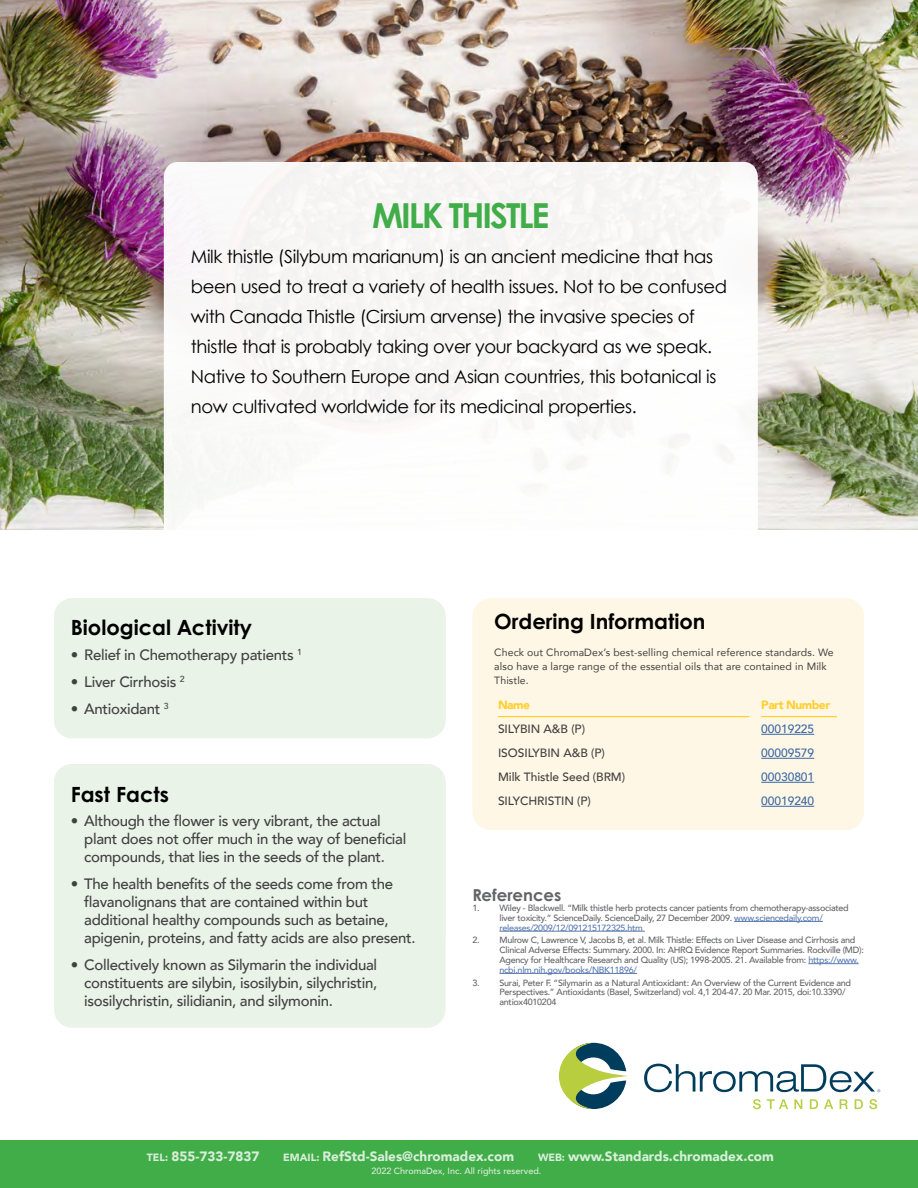
<style>
.page{position:relative;width:918px;height:1188px;background:#fff}
.page>*{position:absolute;margin:0;border:0;box-sizing:border-box;transform-origin:0 0}
.t1{font:700 34.5px "Century Gothic Pro";letter-spacing:-.06em;color:#41ad49}
.t2{font:700 21px "Century Gothic Pro";color:#000}
.t3{font:18px/30px "Century Gothic";letter-spacing:-.02em;color:#000}
.t4{font:700 16.5px "Century Gothic Pro";color:#636466}
.t5{font:500 15px/18px "Avenir";letter-spacing:-.02em;color:#414042}
.t6{font:900 13.5px "Avenir";color:#fff}
.t7{font:500 12px "Avenir";letter-spacing:-.005em;color:#414042}
.t8{font:500 12px "Avenir";letter-spacing:-.005em;color:#3a68a5}
.t9{font:900 12px "Avenir";letter-spacing:-.04em;color:#ffcf31}
.t10{font:10.5px/13.5px "Avenir";letter-spacing:.01em;color:#414042}
.t11{font:500 9px/9.8px "Avenir";letter-spacing:-.03em;color:#636466}
.t12{font:500 9px "Avenir";color:#fff}
.s1{color:#5879b0}
.s2{font-size:10.5px}
</style>
<div class="page">
<div style="left:0;top:1140px;width:918px;height:48px;background:#41ad49"></div>
<img style="left:0;top:0;width:918px;height:530px">
<div style="left:54px;top:764px;width:392px;height:264px;background:#eaf3e7;border-radius:18px"></div>
<div style="left:472px;top:598px;width:392px;height:232px;background:#fff7e5;border-radius:18px"></div>
<hr style="left:498px;top:716px;width:251px;height:1px;background:#ffcf31">
<hr style="left:761px;top:716px;width:76px;height:1px;background:#ffcf31">
<hr style="left:761px;top:734px;width:53px;height:1px;background:#3a68a5">
<hr style="left:761px;top:758px;width:53px;height:1px;background:#3a68a5">
<hr style="left:761px;top:782px;width:53px;height:1px;background:#3a68a5">
<hr style="left:761px;top:806px;width:53px;height:1px;background:#3a68a5">
<svg style="left:164px;top:162px;width:594px;height:368px"></svg>
<hr style="left:734px;top:921px;width:89px;height:1px;background:#5879b0">
<hr style="left:500px;top:931px;width:145px;height:1px;background:#5879b0">
<hr style="left:808px;top:963px;width:51px;height:1px;background:#5879b0">
<hr style="left:500px;top:973px;width:137px;height:1px;background:#5879b0">
<svg style="left:559px;top:1043px;width:69px;height:66px"></svg>
<svg style="left:644px;top:1064px;width:236px;height:28px"></svg>
<svg style="left:753px;top:1099px;width:8px;height:10px"></svg>
<svg style="left:767px;top:1099px;width:21px;height:10px"></svg>
<svg style="left:794px;top:1099px;width:8px;height:10px"></svg>
<svg style="left:810px;top:1099px;width:8px;height:10px"></svg>
<svg style="left:824px;top:1099px;width:9px;height:10px"></svg>
<svg style="left:840px;top:1099px;width:8px;height:10px"></svg>
<svg style="left:855px;top:1099px;width:8px;height:10px"></svg>
<svg style="left:869px;top:1099px;width:8px;height:10px"></svg>
<div style="left:54px;top:598px;width:392px;height:140px;background:#eaf3e7"></div>
<h1 class="t1" style="left:372px;top:194px;width:179px">MILK THISTLE</h1>
<p class="t3" style="left:191px;top:241px;width:538px">Milk thistle (Silybum marianum) is an ancient medicine that has been used to treat a variety of health issues. Not to be confused with Canada Thistle (Cirsium arvense) the invasive species of thistle that is probably taking over your backyard as we speak.<br>Native to Southern Europe and Asian countries, this botanical is now cultivated worldwide for its medicinal properties.</p>
<h2 class="t2" style="left:71px;top:615px;width:183px">Biological Activity</h2>
<h3 class="t5" style="left:71px;top:645px;width:233px">• Relief in Chemotherapy patients <sup>1</sup></h3>
<h3 class="t5" style="left:71px;top:672px;width:116px">• Liver Cirrhosis <sup>2</sup></h3>
<h3 class="t5" style="left:71px;top:698px;width:100px">• Antioxidant <sup>3</sup></h3>
<h2 class="t2" style="left:71px;top:781px;width:100px">Fast Facts</h2>
<h3 class="t5" style="left:84px;top:811px;width:324px;text-indent:-14px">• Although the flower is very vibrant, the actual plant does not offer much in the way of beneficial compounds, that lies in the seeds of the plant.</h3>
<h3 class="t5" style="left:84px;top:874px;width:333px;text-indent:-14px">• The health benefits of the seeds come from the flavanolignans that are contained within but additional healthy compounds such as betaine, apigenin, proteins, and fatty acids are also present.</h3>
<h3 class="t5" style="left:84px;top:955px;width:294px;text-align:justify;text-indent:-14px">• Collectively known as Silymarin the individual constituents are silybin, isosilybin, silychristin, isosilychristin, silidianin, and silymonin.</h3>
<h2 class="t2" style="left:494px;top:609px;width:213px">Ordering Information</h2>
<p class="t10" style="left:494px;top:646px;width:341px">Check out ChromaDex’s best-selling chemical reference standards. We also have a large range of the essential oils that are contained in Milk<br>Thistle.</p>
<h3 class="t9" style="left:498px;top:695px;width:34px">Name</h3>
<h3 class="t9" style="left:761px;top:695px;width:70px">Part Number</h3>
<h3 class="t7" style="left:498px;top:719px;width:88px">SILYBIN A&amp;B (P)</h3>
<h3 class="t8" style="left:761px;top:719px;width:54px">00019225</h3>
<h3 class="t7" style="left:498px;top:743px;width:108px">ISOSILYBIN A&amp;B (P)</h3>
<h3 class="t8" style="left:761px;top:743px;width:54px">00009579</h3>
<h3 class="t7" style="left:498px;top:767px;width:129px">Milk Thistle Seed (BRM)</h3>
<h3 class="t8" style="left:761px;top:767px;width:54px">00030801</h3>
<h3 class="t7" style="left:498px;top:791px;width:94px">SILYCHRISTIN (P)</h3>
<h3 class="t8" style="left:761px;top:791px;width:54px">00019240</h3>
<h3 class="t4" style="left:472px;top:885px;width:90px">References</h3>
<p class="t11" style="left:500px;top:903px;width:351px;text-indent:-27px">1. Wiley - Blackwell. “Milk thistle herb protects cancer patients from chemotherapy-associated liver toxicity.” ScienceDaily. ScienceDaily, 27 December 2009. <span class="s1">www.sciencedaily.com/ releases/2009/12/091215172325.htm</span></p>
<p class="t11" style="left:500px;top:935px;width:366px;text-indent:-27px">2. Mulrow C, Lawrence V, Jacobs B, et al. Milk Thistle: Effects on Liver Disease and Cirrhosis and Clinical Adverse Effects: Summary. 2000. In: AHRQ Evidence Report Summaries. Rockville (MD):<br>Agency for Healthcare Research and Quality (US); 1998-2005. 21. Available from: <span class="s1">https://www. ncbi.nlm.nih.gov/books/NBK11896/</span></p>
<p class="t11" style="left:500px;top:977px;width:353px;text-indent:-27px">3. Surai, Peter F. “Silymarin as a Natural Antioxidant: An Overview of the Current Evidence and<br>Perspectives.” Antioxidants (Basel, Switzerland) vol. 4,1 204-47. 20 Mar. 2015, doi:10.3390/ antiox4010204</p>
<h3 class="t6" style="left:147px;top:1144px;width:114px"><span class="s2">TEL:</span> 855-733-7837</h3>
<h3 class="t6" style="left:283px;top:1144px;width:232px"><span class="s2">EMAIL:</span> RefStd-Sales@chromadex.com</h3>
<h3 class="t6" style="left:538px;top:1144px;width:237px"><span class="s2">WEB:</span> www.Standards.chromadex.com</h3>
<p class="t12" style="left:371px;top:1163px;width:171px">2022 ChromaDex, Inc. All rights reserved.</p>
</div>
